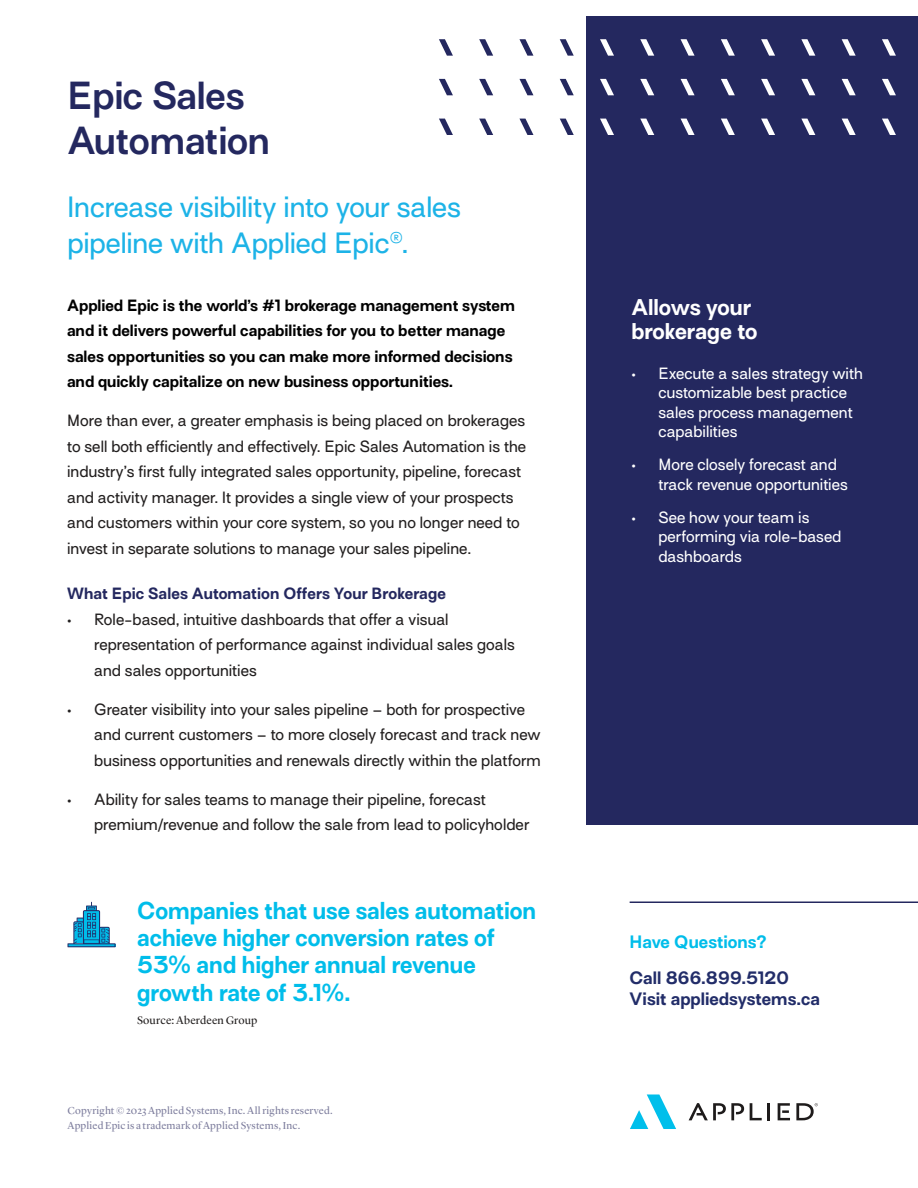
<style>
.page{position:relative;width:918px;height:1188px;background:#fff}
.page>*{position:absolute;margin:0;border:0;box-sizing:border-box;transform-origin:0 0}
.Doc_-_Tag{font:600 36px/45px "Surt";letter-spacing:-.01em;color:#24285f}
.Doc_-_Headline{font:27px/36px "Surt";letter-spacing:-.005em;color:#1db3e7}
.Sidebar_-_Callout{font:700 22.5px/27.2px "Surt";letter-spacing:-.005em;color:#00bdea}
.t1{font:700 21px/24px "Surt";letter-spacing:-.005em;color:#fff}
.Paragraph_-_Header{font:700 16.5px "Surt";color:#222d69}
.Paragraph_-_Header-2{font:700 16.5px "Surt";color:#00bdea}
.Paragraph_-_First{font:15px/25.5px "Surt";color:#221f1f}
.Paragraph_-_First-2{font:700 15px/25.5px "Surt";color:#000}
.t2{font:15px/19.5px "Surt";color:#fff}
.Paragraph_-_Header-3{font:700 15px "Surt";letter-spacing:.005em;color:#24285f}
.Disclaimer{font:11.4px "Lyon Display";letter-spacing:.01em;color:#221f1f}
.Disclaimer-2{font:10.5px "Lyon Display";letter-spacing:.02em;color:#7d7d9d}
</style>
<div class="page">
<svg style="left:630px;top:1094px;width:46px;height:35px"></svg>
<svg style="left:750px;top:1103px;width:12px;height:17px"></svg>
<svg style="left:768px;top:1103px;width:2px;height:17px"></svg>
<svg style="left:689px;top:1103px;width:55px;height:17px"></svg>
<svg style="left:778px;top:1103px;width:12px;height:17px"></svg>
<svg style="left:796px;top:1103px;width:22px;height:17px"></svg>
<div style="left:586px;top:16px;width:332px;height:809px;background:#24285f"></div>
<svg style="left:882px;top:39px;width:14px;height:17px"></svg>
<svg style="left:882px;top:79px;width:14px;height:16px"></svg>
<svg style="left:882px;top:119px;width:14px;height:16px"></svg>
<svg style="left:842px;top:39px;width:14px;height:17px"></svg>
<svg style="left:842px;top:79px;width:14px;height:16px"></svg>
<svg style="left:842px;top:119px;width:14px;height:16px"></svg>
<svg style="left:801px;top:39px;width:14px;height:17px"></svg>
<svg style="left:801px;top:79px;width:14px;height:16px"></svg>
<svg style="left:801px;top:119px;width:14px;height:16px"></svg>
<svg style="left:761px;top:39px;width:14px;height:17px"></svg>
<svg style="left:761px;top:79px;width:14px;height:16px"></svg>
<svg style="left:761px;top:119px;width:14px;height:16px"></svg>
<svg style="left:721px;top:39px;width:14px;height:17px"></svg>
<svg style="left:721px;top:79px;width:14px;height:16px"></svg>
<svg style="left:721px;top:119px;width:14px;height:16px"></svg>
<svg style="left:681px;top:39px;width:14px;height:17px"></svg>
<svg style="left:681px;top:79px;width:14px;height:16px"></svg>
<svg style="left:681px;top:119px;width:14px;height:16px"></svg>
<svg style="left:640px;top:39px;width:14px;height:17px"></svg>
<svg style="left:640px;top:79px;width:14px;height:16px"></svg>
<svg style="left:640px;top:119px;width:14px;height:16px"></svg>
<svg style="left:600px;top:39px;width:14px;height:17px"></svg>
<svg style="left:600px;top:79px;width:14px;height:16px"></svg>
<svg style="left:600px;top:119px;width:14px;height:16px"></svg>
<svg style="left:560px;top:39px;width:14px;height:17px"></svg>
<svg style="left:560px;top:79px;width:14px;height:16px"></svg>
<svg style="left:560px;top:119px;width:14px;height:16px"></svg>
<svg style="left:519px;top:39px;width:14px;height:17px"></svg>
<svg style="left:519px;top:79px;width:14px;height:16px"></svg>
<svg style="left:519px;top:119px;width:14px;height:16px"></svg>
<svg style="left:479px;top:39px;width:14px;height:17px"></svg>
<svg style="left:479px;top:79px;width:14px;height:16px"></svg>
<svg style="left:479px;top:119px;width:14px;height:16px"></svg>
<svg style="left:439px;top:39px;width:14px;height:17px"></svg>
<svg style="left:439px;top:79px;width:14px;height:16px"></svg>
<svg style="left:439px;top:119px;width:14px;height:16px"></svg>
<hr style="left:630px;top:902px;width:288px;height:1px;background:#24285f">
<svg style="left:67px;top:902px;width:49px;height:45px"></svg>
<p class="Doc_-_Tag" style="left:68px;top:77px;width:204px">Epic Sales<br>Automation</p>
<p class="Doc_-_Headline" style="left:68px;top:192px;width:395px">Increase visibility into your sales pipeline with Applied Epic®.</p>
<p class="Paragraph_-_First-2" style="left:67px;top:294px;width:449px">Applied Epic is the world’s #1 brokerage management system and it delivers powerful capabilities for you to better manage sales opportunities so you can make more informed decisions and quickly capitalize on new business opportunities.</p>
<p class="Paragraph_-_First" style="left:67px;top:409px;width:460px">More than ever, a greater emphasis is being placed on brokerages to sell both efficiently and effectively. Epic Sales Automation is the industry’s first fully integrated sales opportunity, pipeline, forecast and activity manager. It provides a single view of your prospects and customers within your core system, so you no longer need to invest in separate solutions to manage your sales pipeline.</p>
<p class="Paragraph_-_Header-3" style="left:67px;top:584px;width:380px">What Epic Sales Automation Offers Your Brokerage</p>
<p class="Paragraph_-_First" style="left:94px;top:608px;width:422px;text-indent:-27px">• Role-based, intuitive dashboards that offer a visual representation of performance against individual sales goals and sales opportunities</p>
<p class="Paragraph_-_First" style="left:94px;top:698px;width:448px;text-indent:-27px">• Greater visibility into your sales pipeline – both for prospective and current customers – to more closely forecast and track new business opportunities and renewals directly within the platform</p>
<p class="Paragraph_-_First" style="left:94px;top:788px;width:437px;text-indent:-27px">• Ability for sales teams to manage their pipeline, forecast premium/revenue and follow the sale from lead to policyholder</p>
<p class="Sidebar_-_Callout" style="left:137px;top:899px;width:401px">Companies that use sales automation achieve higher conversion rates of<br>53% and higher annual revenue growth rate of 3.1%.</p>
<p class="Disclaimer" style="left:137px;top:1012px;width:122px">Source: Aberdeen Group</p>
<p class="Disclaimer-2" style="left:68px;top:1103px;width:267px">Copyright © 2023 Applied Systems, Inc. All rights reserved.</p>
<p class="Disclaimer-2" style="left:68px;top:1118px;width:234px">Applied Epic is a trademark of Applied Systems, Inc.</p>
<p class="t1" style="left:631px;top:298px;width:128px">Allows your brokerage to</p>
<p class="t2" style="left:658px;top:365px;width:206px;text-indent:-27px">• Execute a sales strategy with customizable best practice sales process management capabilities</p>
<p class="t2" style="left:658px;top:457px;width:191px;text-indent:-27px">• More closely forecast and track revenue opportunities</p>
<p class="t2" style="left:658px;top:509px;width:185px;text-indent:-27px">• See how your team is performing via role-based dashboards</p>
<p class="Paragraph_-_Header-2" style="left:630px;top:932px;width:138px">Have Questions?</p>
<p class="Paragraph_-_Header" style="left:630px;top:967px;width:161px">Call 866.899.5120</p>
<p class="Paragraph_-_Header" style="left:630px;top:989px;width:192px">Visit appliedsystems.ca</p>
</div>
